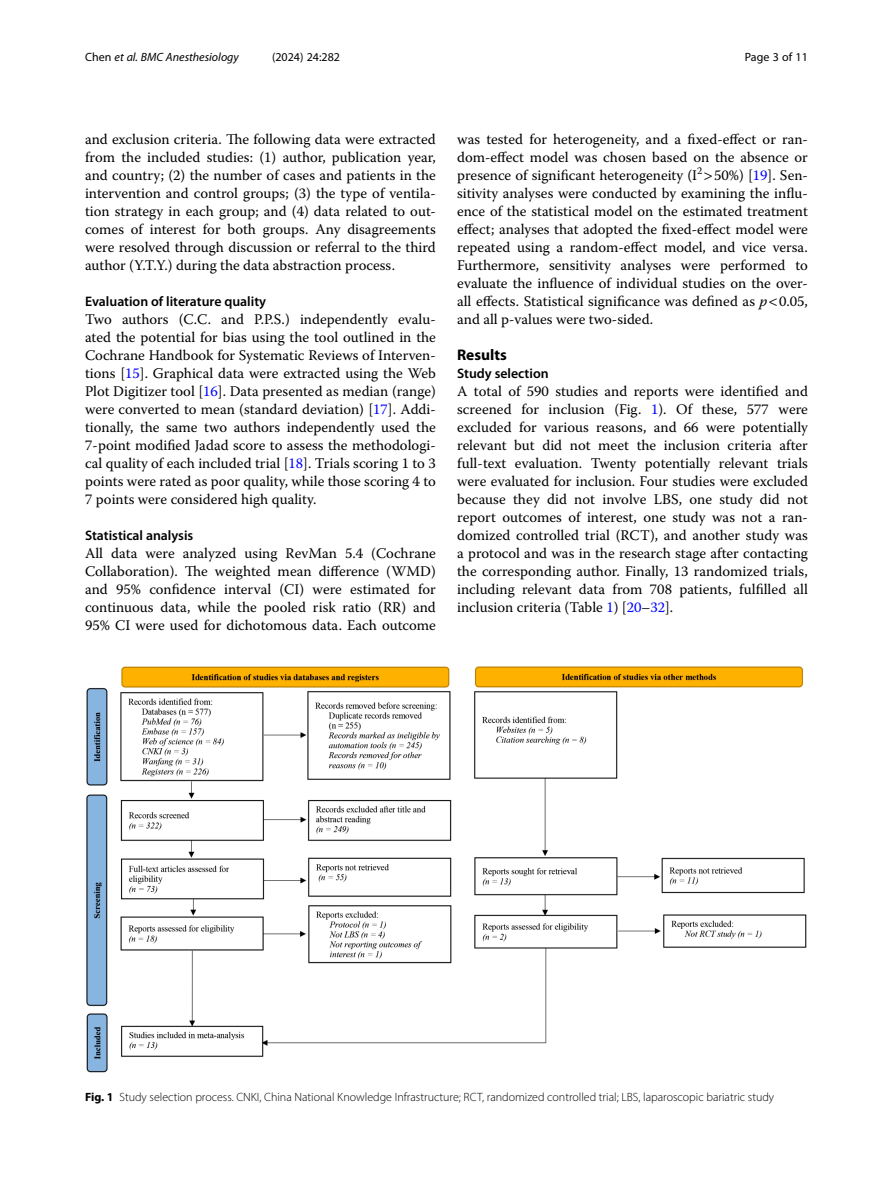
<style>
.page{position:relative;width:893px;height:1191px;background:#fff}
.page>*{position:absolute;margin:0;border:0;box-sizing:border-box;transform-origin:0 0}
.Head_1{font:700 15.45px "Myriad Pro";color:#000}
.Body_Text{font:14.7px/18px "Warnock Pro";color:#000;text-align:justify}
.Head_2{font:600 13.8px "Myriad Pro";color:#000}
.Head_2_After_1{font:600 13.8px "Myriad Pro";color:#000}
.Figure_Caption{font:300 12px "Myriad Pro";color:#000}
.t1{font:italic 12px "Myriad Pro";color:#000}
.t2{font:12px "Myriad Pro";color:#000}
.s1{font-style:normal}
.s2{color:#00f}
.s3{font-style:italic}
.s4{font-weight:700}
</style>
<div class="page">
<img style="left:86px;top:666px;width:721px;height:407px">
<p class="t1" style="left:85px;top:50px;width:155px"><span class="s1">Chen</span> et al. BMC Anesthesiology</p>
<p class="t2" style="left:272px;top:50px;width:70px">(2024) 24:282</p>
<p class="t2" style="left:745px;top:50px;width:65px">Page 3 of 11</p>
<p class="Body_Text" style="left:85px;top:130px;width:352px">and exclusion criteria. The following data were extracted from the included studies: (1) author, publication year, and country; (2) the number of cases and patients in the intervention and control groups; (3) the type of ventila&shy;tion strategy in each group; and (4) data related to out&shy;comes of interest for both groups. Any disagreements were resolved through discussion or referral to the third author (Y.T.Y.) during the data abstraction process.</p>
<p class="Head_2" style="left:85px;top:293px;width:183px">Evaluation of literature quality</p>
<p class="Body_Text" style="left:85px;top:310px;width:352px">Two authors (C.C. and P.P.S.) independently evalu&shy;ated the potential for bias using the tool outlined in the Cochrane Handbook for Systematic Reviews of Interven&shy;tions [<span class="s2">15</span>]. Graphical data were extracted using the Web Plot Digitizer tool [<span class="s2">16</span>]. Data presented as median (range) were converted to mean (standard deviation) [<span class="s2">17</span>]. Addi&shy;tionally, the same two authors independently used the 7-point modified Jadad score to assess the methodologi&shy;cal quality of each included trial [<span class="s2">18</span>]. Trials scoring 1 to 3 points were rated as poor quality, while those scoring 4 to 7 points were considered high quality.</p>
<p class="Head_2" style="left:85px;top:527px;width:110px">Statistical analysis</p>
<p class="Body_Text" style="left:85px;top:544px;width:352px">All data were analyzed using RevMan 5.4 (Cochrane Collaboration). The weighted mean difference (WMD) and 95% confidence interval (CI) were estimated for continuous data, while the pooled risk ratio (RR) and 95% CI were used for dichotomous data. Each outcome</p>
<p class="Body_Text" style="left:457px;top:130px;width:352px">was tested for heterogeneity, and a fixed-effect or ran&shy;dom-effect model was chosen based on the absence or presence of significant heterogeneity (I<sup>2</sup> 50%) [<span class="s2">19</span>]. Sen&shy;sitivity analyses were conducted by examining the influ&shy;ence of the statistical model on the estimated treatment effect; analyses that adopted the fixed-effect model were repeated using a random-effect model, and vice versa.<br>Furthermore, sensitivity analyses were performed to evaluate the influence of individual studies on the over&shy;all effects. Statistical significance was defined as <span class="s3">p</span> 0.05, and all p-values were two-sided.</p>
<p class="Head_1" style="left:457px;top:345px;width:51px">Results</p>
<p class="Head_2_After_1" style="left:457px;top:365px;width:93px">Study selection</p>
<p class="Body_Text" style="left:457px;top:382px;width:352px">A total of 590 studies and reports were identified and screened for inclusion (Fig. <span class="s2">1</span>). Of these, 577 were excluded for various reasons, and 66 were potentially relevant but did not meet the inclusion criteria after full-text evaluation. Twenty potentially relevant trials were evaluated for inclusion. Four studies were excluded because they did not involve LBS, one study did not report outcomes of interest, one study was not a ran&shy;domized controlled trial (RCT), and another study was a protocol and was in the research stage after contacting the corresponding author. Finally, 13 randomized trials, including relevant data from 708 patients, fulfilled all inclusion criteria (Table <span class="s2">1</span>) [<span class="s2">20</span>–<span class="s2">32</span>].</p>
<p class="Figure_Caption" style="left:85px;top:1089px;width:691px"><span class="s4">Fig. 1</span> Study selection process. CNKI, China National Knowledge Infrastructure; RCT, randomized controlled trial; LBS, laparoscopic bariatric study</p>
</div>
